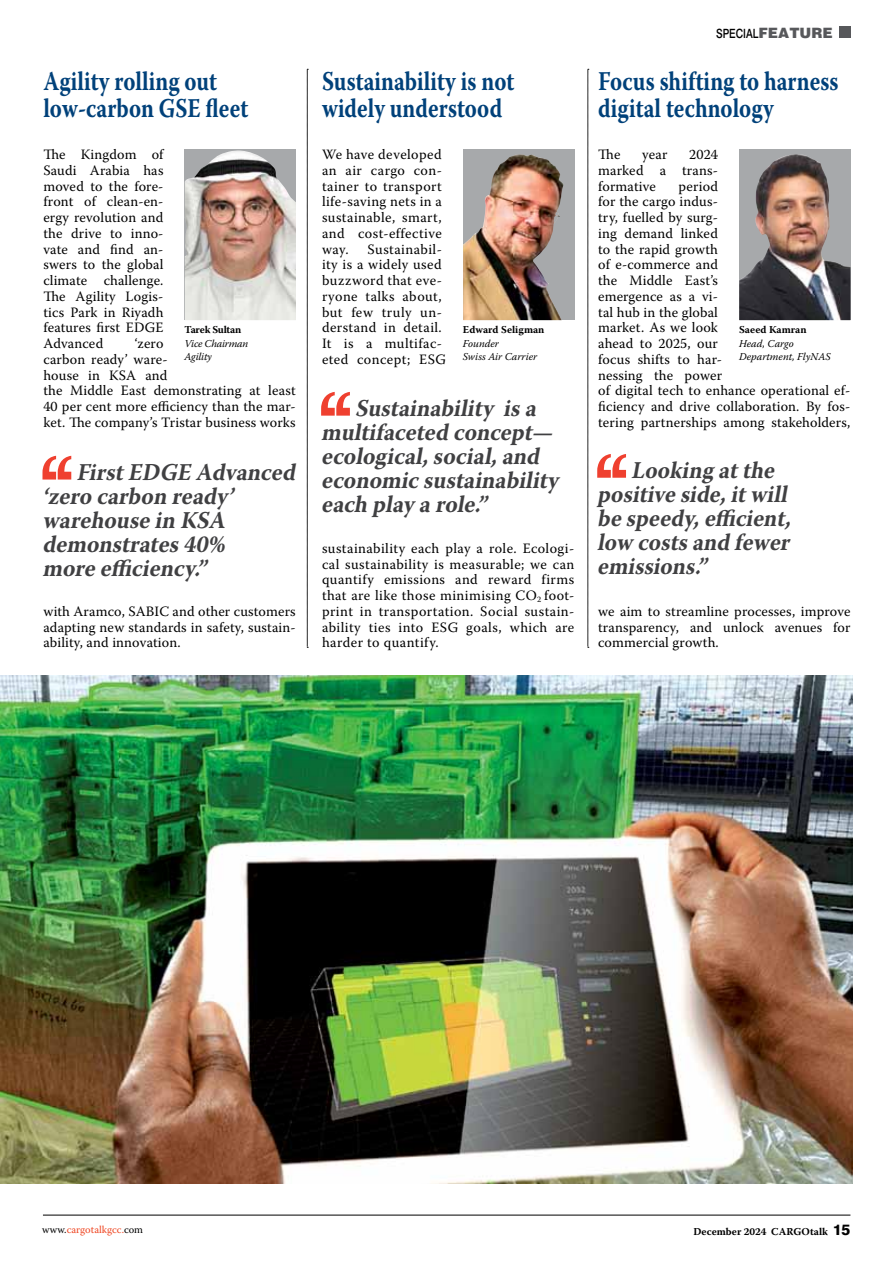
<style>
.page{position:relative;width:893px;height:1263px;background:#fff}
.page>*{position:absolute;margin:0;border:0;box-sizing:border-box;transform-origin:0 0}
.t1{font:700 27px/27px "Warnock Pro";color:#00417a;scale:.81 1}
.t2{font:italic 700 24px/24px "Warnock Pro";color:#404042;scale:.94 1}
.t3{font:italic 700 24px/24px "Warnock Pro";color:#404042;scale:.93 1}
.t4{font:14.25px/15.8px "Warnock Pro";letter-spacing:.01em;color:#000;text-align:justify}
.t5{font:14.25px/15.8px "Warnock Pro";letter-spacing:.03em;color:#000}
.t6{font:500 12.75px "Swiss 721 BT";color:#000;scale:.8 1}
.t7{font:italic 10.5px/13.5px "Warnock Pro";color:#000}
.t8{font:700 10.5px "Warnock Pro";color:#000}
.t9{font:10.5px "Warnock Pro";color:#ef4622}
.t10{font:italic 10.5px/13.5px "Warnock Pro";letter-spacing:-.02em;color:#000}
.t11{font:700 10.5px "Warnock Pro";letter-spacing:-.02em;color:#000}
.s1{font-family:"Helv";font-weight:900;font-size:14.25px;color:#57585b}
.s2{color:#000}
.s3{font-family:"Swiss 721 BT";font-weight:800;font-size:15px}
</style>
<div class="page">
<hr style="left:43px;top:1215px;width:807px;height:1px;background:#000">
<img style="left:0;top:675px;width:852px;height:508px">
<svg style="left:307px;top:69px;width:1px;height:579px"></svg>
<img style="left:185px;top:150px;width:111px;height:170px">
<div style="left:463px;top:150px;width:111px;height:170px;background:#a7a9ab"></div>
<img style="left:463px;top:154px;width:101px;height:166px">
<div style="left:739px;top:150px;width:111px;height:170px;background:#a7a9ab"></div>
<img style="left:739px;top:154px;width:111px;height:166px">
<svg style="left:588px;top:69px;width:1px;height:579px"></svg>
<svg style="left:42px;top:456px;width:29px;height:23px"></svg>
<svg style="left:321px;top:392px;width:29px;height:24px"></svg>
<svg style="left:597px;top:454px;width:29px;height:24px"></svg>
<div style="left:839px;top:27px;width:11px;height:11px;background:#57585b"></div>
<p class="t6" style="left:716px;top:26px;width:148px">SPECIAL<span class="s1">FEATURE</span></p>
<h1 class="t1" style="left:43px;top:67px;width:254px">Agility rolling out low-carbon GSE fleet</h1>
<h1 class="t1" style="left:322px;top:67px;width:239px">Sustainability is not widely understood</h1>
<h1 class="t1" style="left:598px;top:67px;width:298px">Focus shifting to harness digital technology</h1>
<p class="t4" style="left:43px;top:146px;width:122px">The Kingdom of Saudi Arabia has moved to the fore&shy;front of clean-en&shy;ergy revolution and the drive to inno&shy;vate and find an&shy;swers to the global climate challenge.<br>The Agility Logis&shy;tics Park in Riyadh features first EDGE Advanced</p>
<p class="t11" style="left:185px;top:323px;width:58px">Tarek Sultan</p>
<p class="t10" style="left:185px;top:336px;width:65px">Vice Chairman<br>Agility</p>
<p class="t4" style="left:43px;top:335px;width:254px;text-align:left;text-indent:91px">‘zero<br>carbon ready’ ware-<br>house in KSA and<br>the Middle East demonstrating at least<br>40 per cent more efficiency than the mar&shy;ket. The company’s Tristar business works</p>
<h2 class="t2" style="left:42px;top:459px;width:278px;text-indent:34px">FirstEDGE Advanced ‘zerocarbon ready’ warehousein KSA demonstrates40% moreefficiency.”</h2>
<p class="t4" style="left:43px;top:603px;width:254px">with Aramco, SABIC and other customers adapting new standards in safety, sustain&shy;ability, and innovation.</p>
<p class="t4" style="left:322px;top:146px;width:121px">We have developed an air cargo con&shy;tainer to transport life-saving nets in a sustainable, smart, and cost-effective way.</p>
<p class="t5" style="left:322px;top:241px;width:125px;text-indent:46px">Sustainabil&shy;ity is a widely used buzzword that eve&shy;ryone talks about, but few truly un&shy;derstand in detail.<br>It is a multifac&shy;eted concept; ESG</p>
<p class="t8" style="left:463px;top:323px;width:83px">Edward Seligman</p>
<p class="t7" style="left:463px;top:336px;width:76px">Founder<br>Swiss Air Carrier</p>
<h2 class="t2" style="left:321px;top:395px;width:261px;text-indent:34px">Sustainability isa multifaceted concept— ecological,social,and economicsustainability each playarole.”</h2>
<p class="t4" style="left:322px;top:540px;width:254px">sustainability each play a role. Ecologi&shy;cal sustainability is measurable; we can quantify emissions and reward firms that are like those minimising CO<sub>2</sub> foot&shy;print in transportation. Social sustain&shy;ability ties into ESG goals, which are harder to quantify.</p>
<p class="t4" style="left:598px;top:146px;width:24px">The</p>
<p class="t4" style="left:642px;top:146px;width:27px">year</p>
<p class="t4" style="left:598px;top:146px;width:121px;text-indent:91px">2024 marked a trans&shy;formative</p>
<p class="t4" style="left:598px;top:178px;width:254px;text-align:left;text-indent:80px">period<br>for the cargo indus-<br>try, fuelled by surg-<br>ing demand linked<br>to the rapid growth<br>of e-commerce and<br>the Middle East’s<br>emergence as a vi-<br>tal hub in the global<br>market. As we look<br>ahead to 2025, our<br>focus shifts to har-<br>nessing the power<br>of digital tech to enhance operational ef&shy;ficiency and drive collaboration. By fos&shy;tering partnerships among stakeholders,</p>
<p class="t8" style="left:739px;top:323px;width:69px">Saeed Kamran</p>
<p class="t7" style="left:739px;top:336px;width:93px">Head, Cargo<br>Department, FlyNAS</p>
<h2 class="t3" style="left:597px;top:457px;width:217px;text-indent:34px">Lookingatthe positiveside,itwill bespeedy,efficient, low costsand fewer emissions.”</h2>
<p class="t4" style="left:598px;top:603px;width:254px">we aim to streamline processes, improve transparency, and unlock avenues for commercial growth.</p>
<p class="t9" style="left:42px;top:1223px;width:103px"><span class="s2">www.</span>cargotalkgcc.<span class="s2">com</span></p>
<p class="t8" style="left:693px;top:1225px;width:159px">December 2024 CARGOtalk <span class="s3">15</span></p>
</div>
